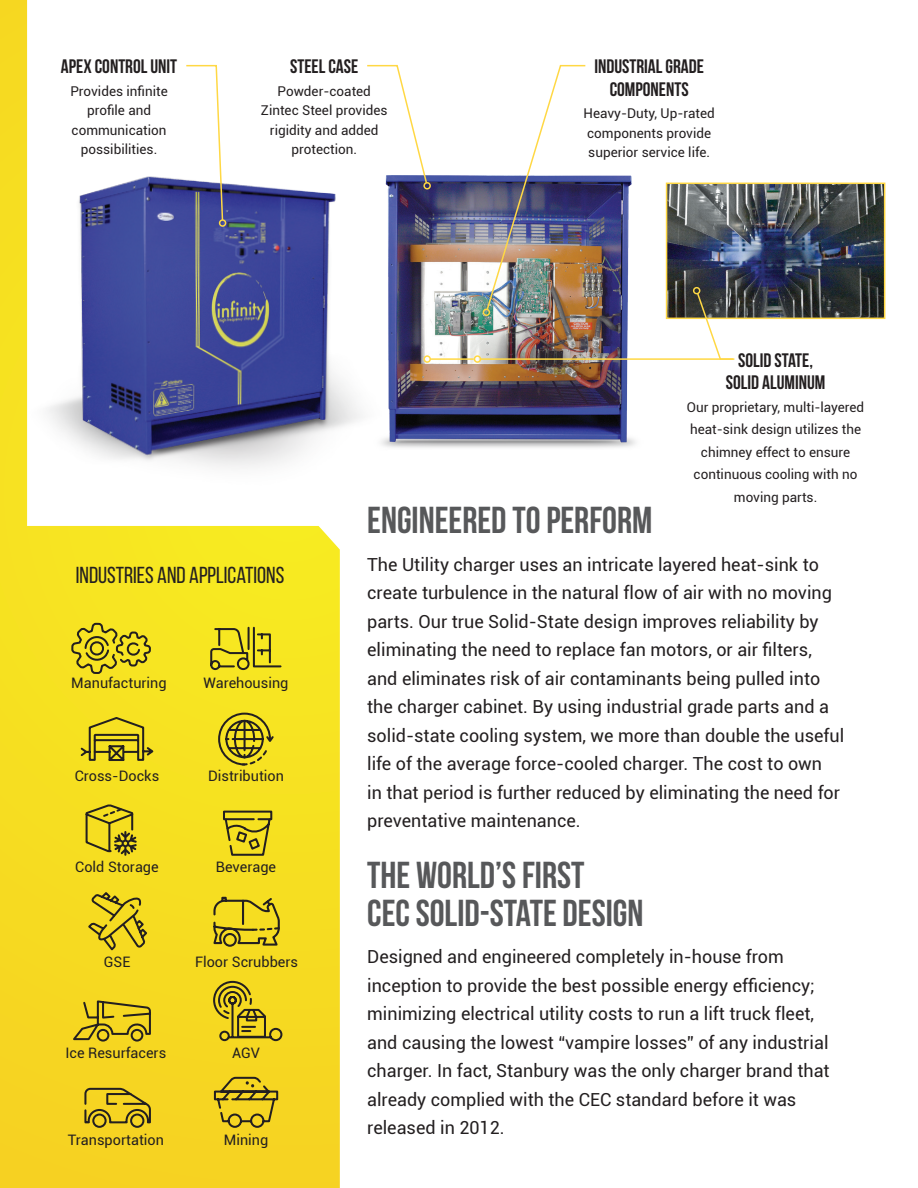
<style>
.page{position:relative;width:918px;height:1188px;background:#fff}
.page>*{position:absolute;margin:0;border:0;box-sizing:border-box;transform-origin:0 0}
.t1{font:700 37.5px "Bebas Neue";color:#57585a}
.t2{font:23.1px "Bebas Neue";color:#231f20}
.t3{font:700 19.5px/22.5px "Bebas Neue";color:#231f20;text-align:center}
.t4{font:18px/28.5px "Roboto";color:#231f20}
.t5{font:14.4px "Roboto";color:#231f20}
.t6{font:13.5px/19.5px "Roboto";color:#231f20;text-align:center}
</style>
<div class="page">
<svg style="left:0;top:0;width:340px;height:1188px"></svg>
<svg style="left:70px;top:622px;width:82px;height:53px;background:#ccbc21"></svg>
<svg style="left:209px;top:626px;width:74px;height:45px;background:#cabd20"></svg>
<svg style="left:84px;top:804px;width:53px;height:52px;background:#c2af20"></svg>
<svg style="left:222px;top:810px;width:51px;height:47px;background:#bfae20"></svg>
<svg style="left:71px;top:999px;width:81px;height:44px;background:#c9b020"></svg>
<svg style="left:212px;top:980px;width:71px;height:62px;background:#c5ae20"></svg>
<svg style="left:83px;top:1087px;width:69px;height:42px;background:#c2a821"></svg>
<svg style="left:213px;top:1076px;width:66px;height:53px;background:#c7ac21"></svg>
<svg style="left:217px;top:712px;width:59px;height:55px;background:#bcad21"></svg>
<svg style="left:79px;top:716px;width:77px;height:47px;background:#c5b420"></svg>
<svg style="left:86px;top:890px;width:63px;height:62px;background:#d0b920"></svg>
<svg style="left:212px;top:896px;width:69px;height:52px;background:#c8b320"></svg>
<img style="left:397px;top:175px;width:239px;height:273px">
<img style="left:9px;top:175px;width:388px;height:327px">
<svg style="left:185px;top:64px;width:39px;height:158px"></svg>
<div style="left:219px;top:219px;width:7px;height:8px;border:2px solid #ffd844;border-radius:50%"></div>
<svg style="left:366px;top:64px;width:62px;height:121px"></svg>
<div style="left:423px;top:182px;width:8px;height:8px;border:2px solid #ffd844;border-radius:50%"></div>
<img style="left:485px;top:64px;width:102px;height:247px">
<div style="left:483px;top:309px;width:7px;height:7px;border:2px solid #ffd844;border-radius:50%"></div>
<img style="left:669px;top:186px;width:213px;height:130px">
<div style="left:666px;top:183px;width:219px;height:136px;border:2px solid #ffd844"></div>
<svg style="left:696px;top:292px;width:40px;height:68px"></svg>
<div style="left:693px;top:287px;width:7px;height:7px;border:2px solid #ffd844;border-radius:50%"></div>
<hr style="left:480px;top:358px;width:253px;height:2px;background:#ffd844">
<div style="left:474px;top:355px;width:7px;height:8px;border:2px solid #ffd844;border-radius:50%"></div>
<hr style="left:430px;top:358px;width:44px;height:2px;background:#ffd844">
<div style="left:423px;top:355px;width:8px;height:8px;border:2px solid #ffd844;border-radius:50%"></div>
<p class="t3" style="left:61px;top:55px;width:118px">APEX CONTROL UNIT</p>
<p class="t6" style="left:70px;top:81px;width:99px">Provides infinite profile and communication possibilities.</p>
<p class="t3" style="left:290px;top:55px;width:70px">STEEL CASE</p>
<p class="t6" style="left:261px;top:81px;width:128px">Powder-coated<br>Zintec Steel provides rigidity and added protection.</p>
<p class="t3" style="left:594px;top:55px;width:111px">INDUSTRIAL GRADE<br>COMPONENTS</p>
<p class="t6" style="left:584px;top:103px;width:133px;text-align:left">Heavy-Duty, Up-rated components provide superior service life.</p>
<p class="t2" style="left:76px;top:563px;width:210px">INDUSTRIES AND APPLICATIONS</p>
<p class="t5" style="left:71px;top:673px;width:97px">Manufacturing</p>
<p class="t5" style="left:204px;top:673px;width:86px">Warehousing</p>
<p class="t5" style="left:75px;top:765px;width:86px">Cross-Docks</p>
<p class="t5" style="left:208px;top:765px;width:77px">Distribution</p>
<p class="t5" style="left:75px;top:856px;width:85px">Cold Storage</p>
<p class="t5" style="left:216px;top:856px;width:62px">Beverage</p>
<p class="t5" style="left:104px;top:952px;width:28px">GSE</p>
<p class="t5" style="left:195px;top:952px;width:104px">Floor Scrubbers</p>
<p class="t5" style="left:65px;top:1043px;width:102px">Ice Resurfacers</p>
<p class="t5" style="left:232px;top:1043px;width:29px">AGV</p>
<p class="t5" style="left:68px;top:1130px;width:98px">Transportation</p>
<p class="t5" style="left:224px;top:1130px;width:46px">Mining</p>
<p class="t3" style="left:738px;top:349px;width:76px">SOLID STATE,</p>
<p class="t3" style="left:726px;top:371px;width:101px">SOLID ALUMINUM</p>
<p class="t6" style="left:687px;top:395px;width:179px;line-height:22.5px">Our proprietary, multi-layered heat-sink design utilizes the chimney effect to ensure continuous cooling with no moving parts.</p>
<p class="t1" style="left:367px;top:500px;width:287px">ENGINEERED TO PERFORM</p>
<p class="t4" style="left:367px;top:549px;width:479px">The Utility charger uses an intricate layered heat-sink to create turbulence in the natural flow of air with no moving parts. Our true Solid-State design improves reliability by eliminating the need to replace fan motors, or air filters, and eliminates risk of air contaminants being pulled into the charger cabinet. By using industrial grade parts and a solid-state cooling system, we more than double the useful life of the average force-cooled charger. The cost to own<br>in that period is further reduced by eliminating the need for preventative maintenance.</p>
<p class="t1" style="left:367px;top:855px;width:219px">THE WORLD’S FIRST</p>
<p class="t1" style="left:367px;top:892px;width:278px">CEC SOLID-STATE DESIGN</p>
<p class="t4" style="left:367px;top:942px;width:464px">Designed and engineered completely in-house from inception to provide the best possible energy efficiency; minimizing electrical utility costs to run a lift truck fleet, and causing the lowest “vampire losses” of any industrial charger. In fact, Stanbury was the only charger brand that already complied with the CEC standard before it was released in 2012.</p>
</div>
